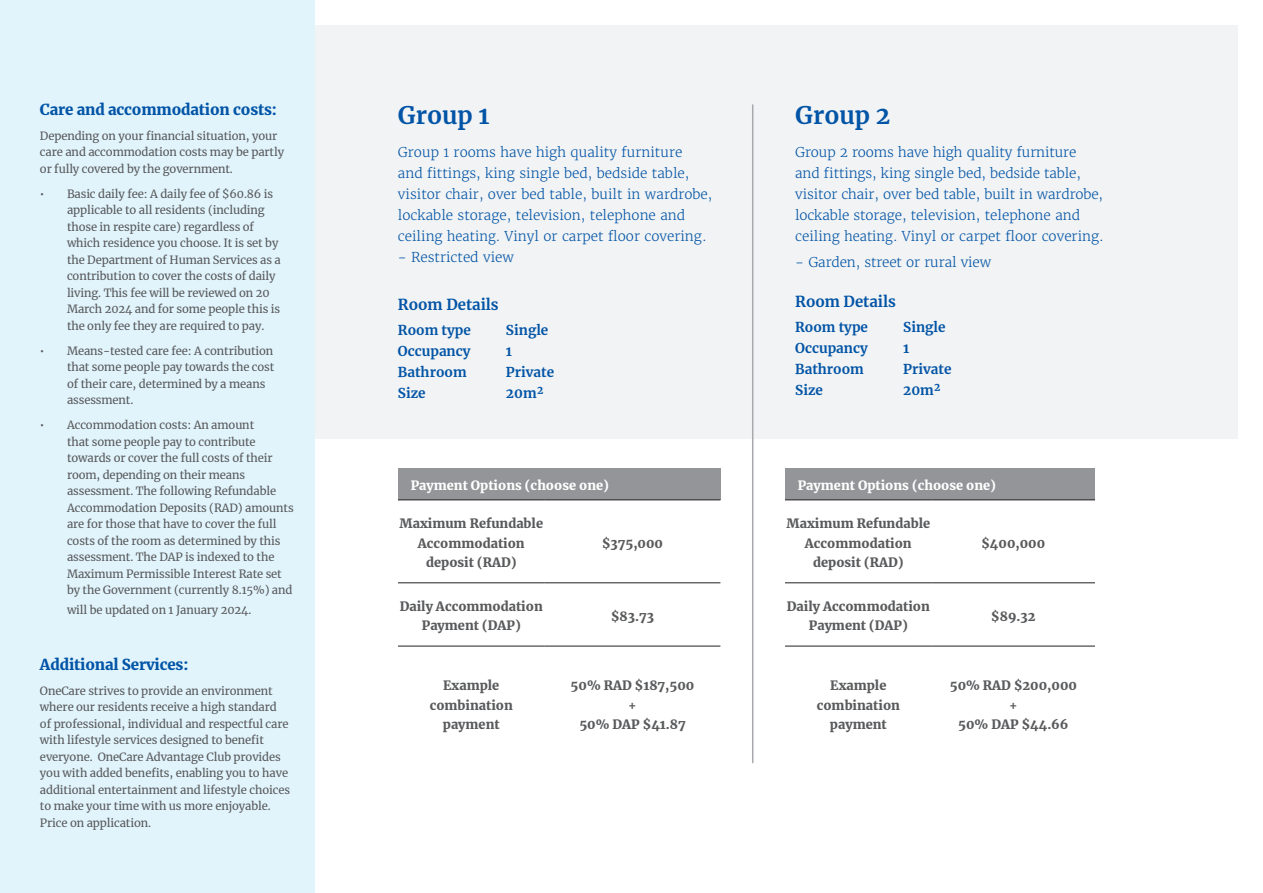
<style>
.page{position:relative;width:1263px;height:893px;background:#fff}
.page>*{position:absolute;margin:0;border:0;box-sizing:border-box;transform-origin:0 0}
.t1{font:700 24px "Merriweather";color:#0154a6}
.t2{font:900 15px "Merriweather";letter-spacing:-.01em;color:#0154a6}
.t3{font:700 15px "Merriweather";color:#0154a6}
.t4{font:300 13.5px/21px "Merriweather";color:#0154a6}
.t5{font:700 13.5px "Merriweather";color:#0154a6}
.t6{font:900 12.75px/19.5px "Merriweather";color:#595a5c;text-align:center}
.t7{font:900 12.75px "Merriweather";color:#fff}
.t8{font:11.25px/16.5px "Merriweather";letter-spacing:-.01em;color:#57585a}
</style>
<div class="page">
<div style="left:26px;top:26px;width:1211px;height:413px;background:#f2f3f4"></div>
<div style="left:785px;top:468px;width:310px;height:32px;background:#939598"></div>
<hr style="left:785px;top:500px;width:147px;height:1px;background:#231f20">
<hr style="left:932px;top:500px;width:163px;height:1px;background:#231f20">
<hr style="left:785px;top:583px;width:147px;height:1px;background:#231f20">
<hr style="left:932px;top:583px;width:163px;height:1px;background:#231f20">
<hr style="left:785px;top:646px;width:147px;height:1px;background:#231f20">
<hr style="left:932px;top:646px;width:163px;height:1px;background:#231f20">
<div style="left:398px;top:468px;width:322px;height:32px;background:#939598"></div>
<hr style="left:398px;top:500px;width:147px;height:1px;background:#231f20">
<hr style="left:545px;top:500px;width:175px;height:1px;background:#231f20">
<hr style="left:398px;top:583px;width:147px;height:1px;background:#231f20">
<hr style="left:545px;top:583px;width:175px;height:1px;background:#231f20">
<hr style="left:398px;top:646px;width:147px;height:1px;background:#231f20">
<hr style="left:545px;top:646px;width:175px;height:1px;background:#231f20">
<div style="left:0;top:0;width:315px;height:893px;background:#e1f4fc"></div>
<hr style="left:752px;top:105px;width:1px;height:657px;background:#a8a9ad">
<h2 class="t2" style="left:40px;top:99px;width:238px">Care and accommodation costs:</h2>
<p class="t8" style="left:40px;top:127px;width:246px">Depending on your financial situation, your care and accommodation costs may be partly or fully covered by the government.</p>
<p class="t8" style="left:67px;top:185px;width:215px;text-indent:-27px">• Basic daily fee: A daily fee of $60.86 is applicable to all residents (including those in respite care) regardless of which residence you choose. It is set by the Department of Human Services as a contribution to cover the costs of daily living. This fee will be reviewed on 20<br>March 2024 and for some people this is the only fee they are required to pay.</p>
<p class="t8" style="left:67px;top:342px;width:209px;text-indent:-27px">• Means-tested care fee: A contribution that some people pay towards the cost of their care, determined by a means assessment.</p>
<p class="t8" style="left:67px;top:417px;width:228px;text-indent:-27px">• Accommodation costs: An amount<br>that some people pay to contribute towards or cover the full costs of their room, depending on their means assessment. The following Refundable Accommodation Deposits (RAD) amounts are for those that have to cover the full costs of the room as determined by this assessment. The DAP is indexed to the Maximum Permissible Interest Rate set by the Government (currently 8.15%) and</p>
<p class="t8" style="left:67px;top:601px;width:186px">will be updated on 1 January 2024.</p>
<h2 class="t2" style="left:40px;top:654px;width:150px">Additional Services:</h2>
<p class="t8" style="left:40px;top:682px;width:252px">OneCare strives to provide an environment where our residents receive a high standard of professional, individual and respectful care with lifestyle services designed to benefit everyone. OneCare Advantage Club provides you with added benefits, enabling you to have additional entertainment and lifestyle choices to make your time with us more enjoyable.<br>Price on application.</p>
<h1 class="t1" style="left:398px;top:98px;width:93px">Group 1</h1>
<p class="t4" style="left:398px;top:142px;width:316px">Group 1 rooms have high quality furniture<br>and fittings, king single bed, bedside table, visitor chair, over bed table, built in wardrobe, lockable storage, television, telephone and ceiling heating. Vinyl or carpet floor covering.</p>
<p class="t4" style="left:398px;top:247px;width:118px">- Restricted view</p>
<h2 class="t3" style="left:398px;top:294px;width:102px">Room Details</h2>
<p class="t5" style="left:398px;top:321px;width:74px">Room type</p>
<p class="t5" style="left:506px;top:321px;width:44px">Single</p>
<p class="t5" style="left:398px;top:342px;width:74px">Occupancy</p>
<p class="t5" style="left:506px;top:342px;width:8px">1</p>
<p class="t5" style="left:398px;top:363px;width:70px">Bathroom</p>
<p class="t5" style="left:506px;top:363px;width:50px">Private</p>
<p class="t5" style="left:398px;top:384px;width:29px">Size</p>
<p class="t5" style="left:506px;top:384px;width:39px">20m²</p>
<p class="t7" style="left:411px;top:477px;width:200px">Payment Options (choose one)</p>
<p class="t6" style="left:400px;top:513px;width:145px">Maximum Refundable<br>Accommodation deposit (RAD)</p>
<p class="t6" style="left:602px;top:533px;width:63px">$375,000</p>
<p class="t6" style="left:400px;top:596px;width:145px">Daily Accommodation<br>Payment (DAP)</p>
<p class="t6" style="left:611px;top:606px;width:44px">$83.73</p>
<p class="t6" style="left:430px;top:676px;width:85px">Example combination payment</p>
<p class="t6" style="left:571px;top:676px;width:125px">50% RAD $187,500 +<br>50% DAP $41.87</p>
<h1 class="t1" style="left:795px;top:98px;width:97px">Group 2</h1>
<p class="t4" style="left:795px;top:142px;width:310px">Group 2 rooms have high quality furniture and fittings, king single bed, bedside table, visitor chair, over bed table, built in wardrobe, lockable storage, television, telephone and ceiling heating. Vinyl or carpet floor covering.</p>
<p class="t4" style="left:795px;top:251px;width:198px">- Garden, street or rural view</p>
<h2 class="t3" style="left:795px;top:291px;width:102px">Room Details</h2>
<p class="t5" style="left:795px;top:318px;width:74px">Room type</p>
<p class="t5" style="left:903px;top:318px;width:44px">Single</p>
<p class="t5" style="left:795px;top:339px;width:74px">Occupancy</p>
<p class="t5" style="left:903px;top:339px;width:8px">1</p>
<p class="t5" style="left:795px;top:360px;width:70px">Bathroom</p>
<p class="t5" style="left:903px;top:360px;width:50px">Private</p>
<p class="t5" style="left:795px;top:381px;width:29px">Size</p>
<p class="t5" style="left:903px;top:381px;width:39px">20m²</p>
<p class="t7" style="left:798px;top:477px;width:200px">Payment Options (choose one)</p>
<p class="t6" style="left:787px;top:513px;width:145px">Maximum Refundable<br>Accommodation deposit (RAD)</p>
<p class="t6" style="left:981px;top:533px;width:65px">$400,000</p>
<p class="t6" style="left:787px;top:596px;width:145px">Daily Accommodation<br>Payment (DAP)</p>
<p class="t6" style="left:991px;top:606px;width:46px">$89.32</p>
<p class="t6" style="left:817px;top:676px;width:85px">Example combination payment</p>
<p class="t6" style="left:950px;top:676px;width:129px">50% RAD $200,000 +<br>50% DAP $44.66</p>
</div>
